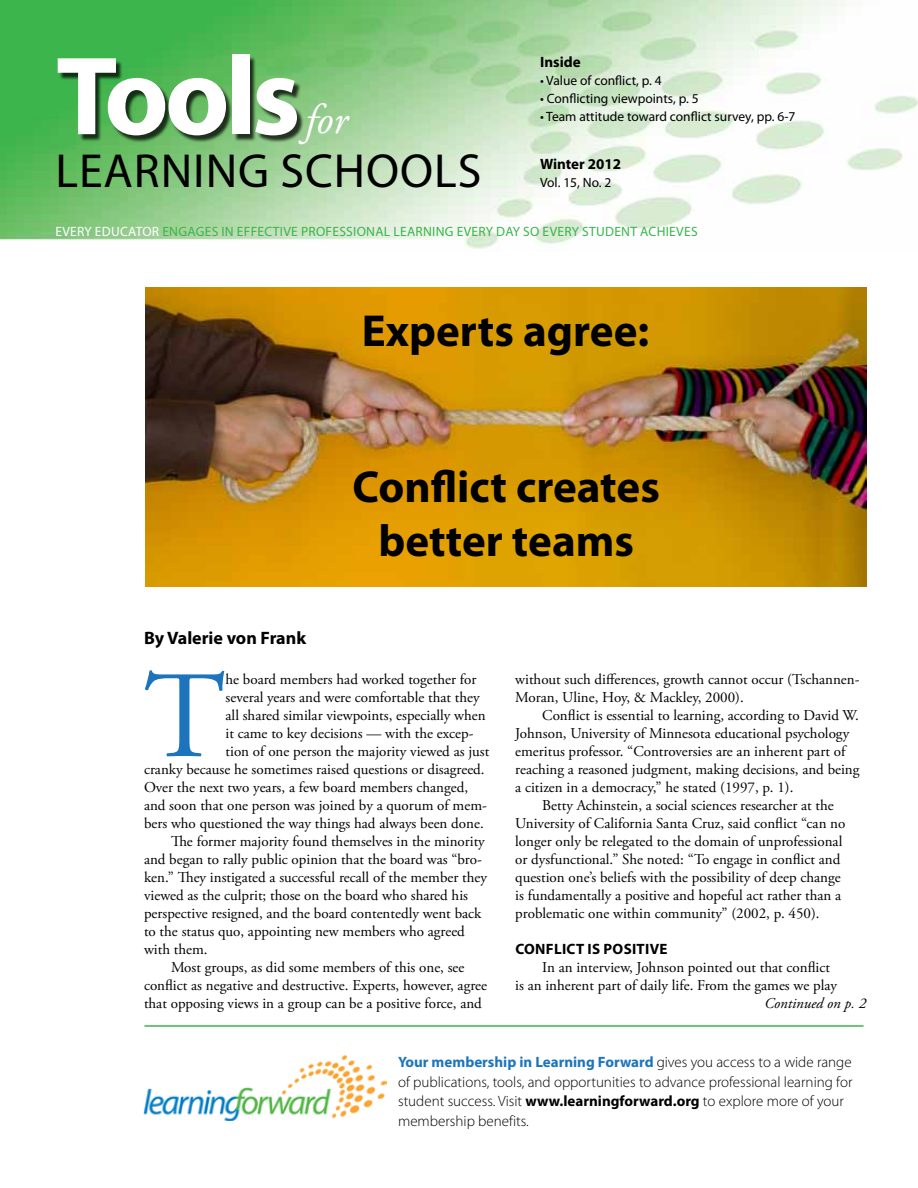
<style>
.page{position:relative;width:918px;height:1188px;background:#fff}
.page>*{position:absolute;margin:0;border:0;box-sizing:border-box;transform-origin:0 0}
.t1{font:123.6px "Adobe Garamond Pro";color:#1c75bc}
.t2{font:700 112.5px "Myriad Pro";color:#fff}
.t3{font:48px "Myriad Pro";letter-spacing:.02em;color:#000}
.t4{font:700 45px/54px "Myriad Pro";color:#000;text-align:center}
.t5{font:italic 42px "Adobe Garamond Pro";color:#fff}
.t6{font:700 18px "Myriad Pro";letter-spacing:-.005em;color:#000}
.t7{font:15px/18px "Adobe Garamond Pro";color:#000}
.t8{font:300 15px/19.5px "Myriad Pro";color:#000}
.t9{font:700 15px "Myriad Pro";color:#000}
.t10{font:italic 15px "Adobe Garamond Pro";color:#000}
.t11{font:13.5px "Myriad Pro";color:#000}
.t12{font:13.5px "Myriad Pro";letter-spacing:.02em;color:#39b54a}
.s1{color:#fff}
.s2{font-weight:700;color:#1c75bc}
.s3{font-weight:700}
</style>
<div class="page">
<img style="left:0;top:0;width:918px;height:249px">
<hr style="left:144px;top:1025px;width:720px;height:2px;background:#39b54a">
<div style="left:60px;top:56px;width:244px;height:87px;background:#000;opacity:.75"></div>
<img style="left:144px;top:1056px;width:243px;height:64px">
<img style="left:145px;top:288px;width:721px;height:299px">
<h2 class="t2" style="left:56px;top:23px;width:246px">Tools</h2>
<h3 class="t5" style="left:305px;top:94px;width:44px">for</h3>
<h3 class="t3" style="left:55px;top:141px;width:427px">LEARNING SCHOOLS</h3>
<p class="t9" style="left:540px;top:52px;width:42px">Inside</p>
<p class="t11" style="left:540px;top:72px;width:123px">• VALUE OF CONFLICT, P. 4</p>
<p class="t11" style="left:540px;top:90px;width:160px">• CONFLICTING VIEWPOINTS, P. 5</p>
<p class="t11" style="left:540px;top:108px;width:257px">• TEAM ATTITUDE TOWARD CONFLICT SURVEY, PP. 6-7</p>
<p class="t9" style="left:540px;top:154px;width:83px">Winter 2012</p>
<p class="t11" style="left:540px;top:174px;width:73px">VOL. 15, NO. 2</p>
<p class="t12" style="left:55px;top:223px;width:644px"><span class="s1">EVERY EDUCATOR</span> ENGAGES IN EFFECTIVE PROFESSIONAL LEARNING EVERY DAY SO EVERY STUDENT ACHIEVES</p>
<h3 class="t4" style="left:362px;top:302px;width:289px">Experts agree:</h3>
<h3 class="t4" style="left:352px;top:458px;width:309px">Conflict creates better teams</h3>
<p class="t6" style="left:144px;top:626px;width:164px">By Valerie von Frank</p>
<h1 class="t1" style="left:144px;top:643px;width:83px">T</h1>
<p class="t7" style="left:226px;top:671px;width:252px">he board members had worked together for</p>
<p class="t7" style="left:226px;top:689px;width:256px">several years and were comfortable that they</p>
<p class="t7" style="left:226px;top:707px;width:262px">all shared similar viewpoints, especially when</p>
<p class="t7" style="left:226px;top:725px;width:249px">it came to key decisions — with the excep-</p>
<p class="t7" style="left:226px;top:743px;width:265px">tion of one person the majority viewed as just</p>
<p class="t7" style="left:144px;top:761px;width:342px">cranky because he sometimes raised questions or disagreed.</p>
<p class="t7" style="left:144px;top:779px;width:326px">Over the next two years, a few board members changed,</p>
<p class="t7" style="left:144px;top:797px;width:344px">and soon that one person was joined by a quorum of mem-</p>
<p class="t7" style="left:144px;top:815px;width:341px">bers who questioned the way things had always been done.</p>
<p class="t7" style="left:171px;top:833px;width:315px">The former majority found themselves in the minority</p>
<p class="t7" style="left:144px;top:851px;width:339px">and began to rally public opinion that the board was “bro-</p>
<p class="t7" style="left:144px;top:869px;width:345px">ken.” They instigated a successful recall of the member they</p>
<p class="t7" style="left:144px;top:887px;width:326px">viewed as the culprit; those on the board who shared his</p>
<p class="t7" style="left:144px;top:905px;width:339px">perspective resigned, and the board contentedly went back</p>
<p class="t7" style="left:144px;top:923px;width:322px">to the status quo, appointing new members who agreed</p>
<p class="t7" style="left:144px;top:941px;width:65px">with them.</p>
<p class="t7" style="left:171px;top:959px;width:295px">Most groups, as did some members of this one, see</p>
<p class="t7" style="left:144px;top:977px;width:345px">conflict as negative and destructive. Experts, however, agree</p>
<p class="t7" style="left:144px;top:995px;width:339px">that opposing views in a group can be a positive force, and</p>
<p class="t7" style="left:515px;top:671px;width:346px">without such differences, growth cannot occur (Tschannen-<br>Moran, Uline, Hoy, &amp; Mackley, 2000).</p>
<p class="t7" style="left:542px;top:707px;width:318px">Conflict is essential to learning, according to David W.</p>
<p class="t7" style="left:515px;top:725px;width:335px">Johnson, University of Minnesota educational psychology</p>
<p class="t7" style="left:515px;top:743px;width:332px">emeritus professor. “Controversies are an inherent part of</p>
<p class="t7" style="left:515px;top:761px;width:346px">reaching a reasoned judgment, making decisions, and being</p>
<p class="t7" style="left:515px;top:779px;width:280px">a citizen in a democracy,” he stated (1997, p. 1).</p>
<p class="t7" style="left:542px;top:797px;width:293px">Betty Achinstein, a social sciences researcher at the</p>
<p class="t7" style="left:515px;top:815px;width:332px">University of California Santa Cruz, said conflict “can no</p>
<p class="t7" style="left:515px;top:833px;width:329px">longer only be relegated to the domain of unprofessional</p>
<p class="t7" style="left:515px;top:851px;width:327px">or dysfunctional.” She noted: “To engage in conflict and</p>
<p class="t7" style="left:515px;top:869px;width:327px">question one’s beliefs with the possibility of deep change</p>
<p class="t7" style="left:515px;top:887px;width:327px">is fundamentally a positive and hopeful act rather than a</p>
<p class="t7" style="left:515px;top:905px;width:306px">problematic one within community” (2002, p. 450).</p>
<p class="t9" style="left:515px;top:939px;width:39px">Conflict</p>
<p class="t9" style="left:588px;top:939px;width:53px">is positiv</p>
<p class="t9" style="left:660px;top:939px;width:10px">e</p>
<p class="t7" style="left:515px;top:959px;width:323px;text-indent:27px">In an interview, Johnson pointed out that conflict is an inherent part of daily life. From the games we play</p>
<p class="t10" style="left:764px;top:994px;width:103px">Continued on p. 2</p>
<p class="t8" style="left:398px;top:1052px;width:456px"><span class="s2">Your membership in Learning Forward</span> gives you access to a wide range of publications, tools, and opportunities to advance professional learning for student success. Visit <span class="s3">www.learningforward.org</span> to explore more of your membership benefits.</p>
</div>
